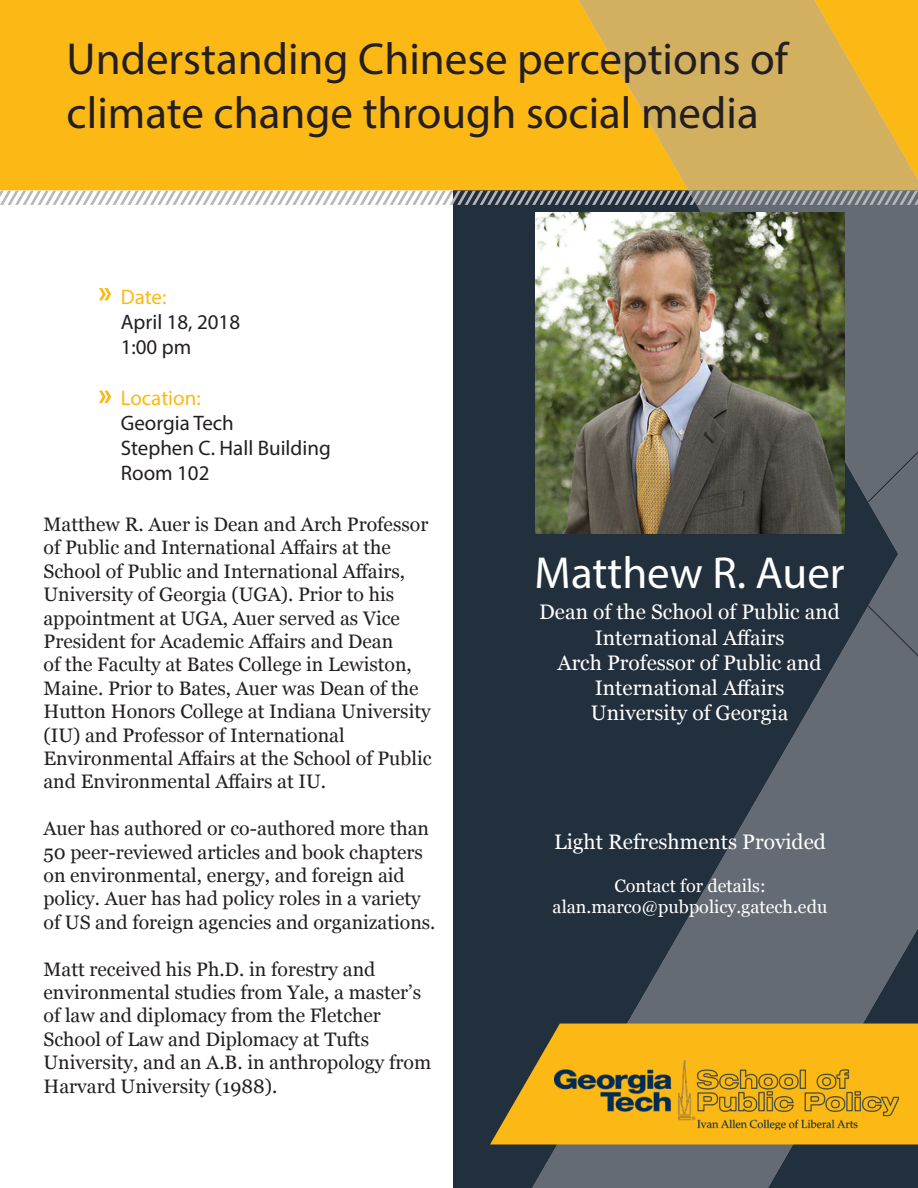
<style>
.page{position:relative;width:918px;height:1188px;background:#fff}
.page>*{position:absolute;margin:0;border:0;box-sizing:border-box;transform-origin:0 0}
.headline{font:45px/54px "Myriad Pro";color:#231f20}
.headline-2{font:45px "Myriad Pro";color:#fff}
.paragraph_text{font:21px/25.2px "Georgia";color:#fff;text-align:center}
.t1{font:21px "Myriad Pro";color:#231f20}
.t2{font:21px "Myriad Pro";color:#fcb814}
.paragraph_text-2{font:19.5px/23.4px "Georgia";color:#231f20}
.paragraph_text-3{font:18px "Georgia";color:#fff}
</style>
<div class="page">
<div style="left:454px;top:151px;width:464px;height:1037px;background:#222f3c"></div>
<div style="left:0;top:0;width:918px;height:190px;background:#fcb814"></div>
<svg style="left:498px;top:0;width:420px;height:1188px"></svg>
<svg style="left:0;top:191px;width:918px;height:14px"></svg>
<svg style="left:490px;top:1024px;width:428px;height:121px;fill:#fcb814"></svg>
<svg style="left:99px;top:288px;width:12px;height:12px"></svg>
<svg style="left:99px;top:391px;width:12px;height:12px"></svg>
<img style="left:554px;top:1060px;width:345px;height:70px">
<img style="left:536px;top:213px;width:308px;height:321px">
<p class="headline" style="left:67px;top:31px;width:723px">Understanding Chinese perceptions of climate change through social media</p>
<p class="t2" style="left:121px;top:284px;width:47px">Date:</p>
<p class="t1" style="left:121px;top:309px;width:121px">April 18, 2018</p>
<p class="t1" style="left:121px;top:334px;width:72px">1:00 pm</p>
<p class="t2" style="left:121px;top:385px;width:81px">Location:</p>
<p class="t1" style="left:121px;top:410px;width:115px">Georgia Tech</p>
<p class="t1" style="left:121px;top:435px;width:211px">Stephen C. Hall Building</p>
<p class="t1" style="left:121px;top:460px;width:90px">Room 102</p>
<p class="paragraph_text-2" style="left:44px;top:513px;width:390px">Matthew R. Auer is Dean and Arch Professor of Public and International Affairs at the School of Public and International Affairs, University of Georgia (UGA). Prior to his appointment at UGA, Auer served as Vice President for Academic Affairs and Dean<br>of the Faculty at Bates College in Lewiston, Maine. Prior to Bates, Auer was Dean of the Hutton Honors College at Indiana University (IU) and Professor of International Environmental Affairs at the School of Public and Environmental Affairs at IU.</p>
<p class="paragraph_text-2" style="left:44px;top:817px;width:394px">Auer has authored or co-authored more than 50 peer-reviewed articles and book chapters on environmental, energy, and foreign aid policy. Auer has had policy roles in a variety of US and foreign agencies and organizations.</p>
<p class="paragraph_text-2" style="left:44px;top:958px;width:389px">Matt received his Ph.D. in forestry and environmental studies from Yale, a master’s of law and diplomacy from the Fletcher School of Law and Diplomacy at Tufts University, and an A.B. in anthropology from Harvard University (1988).</p>
<p class="headline-2" style="left:535px;top:545px;width:312px">Matthew R. Auer</p>
<p class="paragraph_text" style="left:539px;top:600px;width:302px">Dean of the School of Public and<br>International Affairs</p>
<p class="paragraph_text" style="left:558px;top:650px;width:266px">Arch Professor of Public and<br>International Affairs</p>
<p class="paragraph_text" style="left:591px;top:701px;width:199px">University of Georgia</p>
<p class="paragraph_text" style="left:554px;top:829px;width:273px">Light Refreshments Provided</p>
<p class="paragraph_text-3" style="left:614px;top:875px;width:153px">Contact for details:</p>
<p class="paragraph_text-3" style="left:553px;top:896px;width:276px">alan.marco@pubpolicy.gatech.edu</p>
</div>
